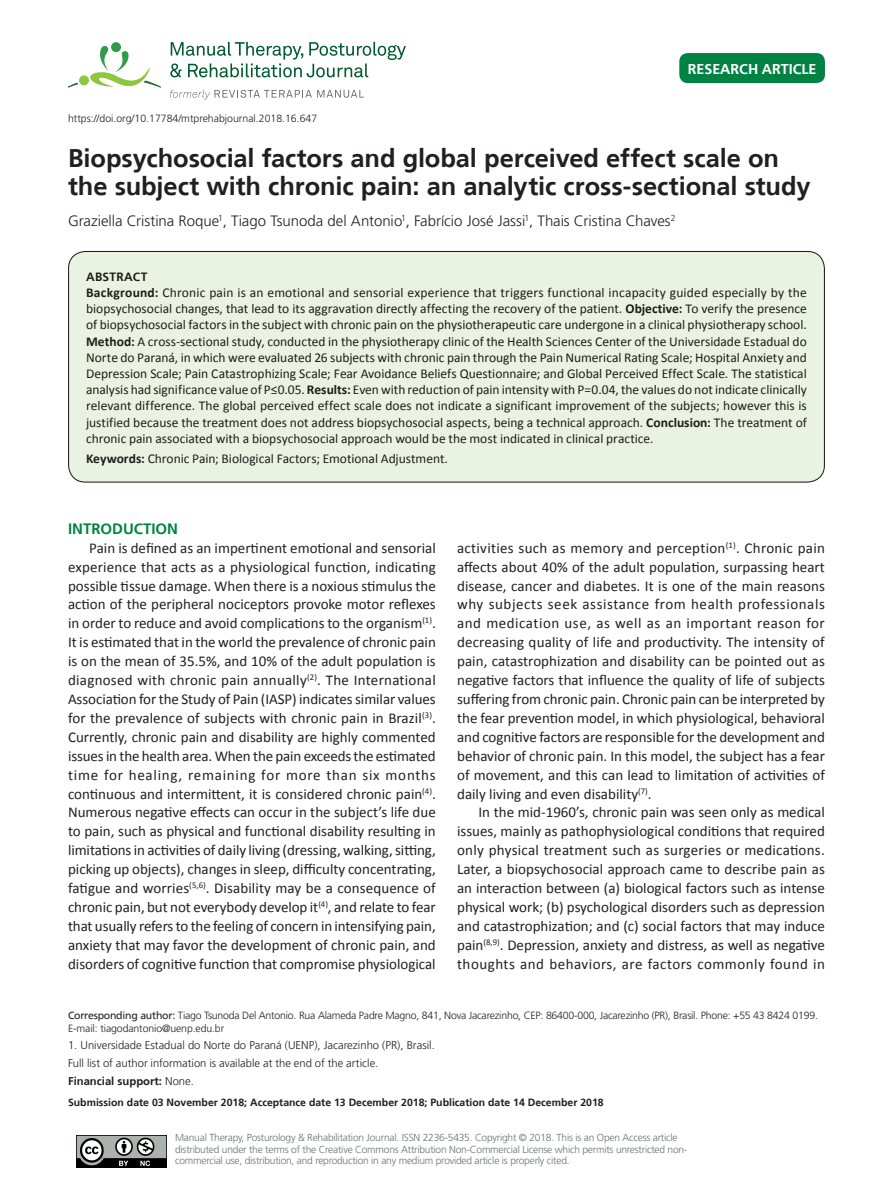
<style>
.page{position:relative;width:893px;height:1191px;background:#fff}
.page>*{position:absolute;margin:0;border:0;box-sizing:border-box;transform-origin:0 0}
.ArticleTitle{font:700 25.5px/28.5px "Frutiger";letter-spacing:-.005em;color:#231f20}
.Paragraph{font:15px/18.9px "Calibri";color:#231f20;text-align:justify}
.Authors{font:300 15px "Frutiger";letter-spacing:-.005em;color:#231f20}
.Heading1{font:700 15px "Frutiger";color:#008342}
.t1{font:700 14.25px "Frutiger";color:#fff}
.t2{font:13.5px/16.2px "Calibri";color:#231f20;text-align:justify}
.t3{font:700 12px "Frutiger";letter-spacing:.02em;color:#231f20}
.Affiliations{font:300 11.25px "Frutiger";color:#231f20}
.fnArticleOther{font:300 11.25px "Frutiger";color:#231f20}
.fnSupported-by{font:700 11.25px "Frutiger";color:#231f20}
.Correspondence{font:300 10.5px/12.6px "Frutiger";letter-spacing:-.02em;color:#231f20}
.History{font:700 10.5px "Frutiger";color:#231f20}
.ArticleDOIAlt{font:300 10.5px "Frutiger";color:#231f20}
.LicenseParaAlt{font:300 10.2px/11.2px "Frutiger";letter-spacing:-.02em;color:#6d6f71}
.s1{font-weight:700}
.s2{font-weight:400}
.s3{font-weight:300}
</style>
<div class="page">
<svg style="left:170px;top:42px;width:236px;height:35px"></svg>
<div style="left:111px;top:42px;width:10px;height:10px;background:#329b47;border-radius:50%"></div>
<div style="left:79px;top:75px;width:10px;height:10px;background:#8dc73f;border-radius:50%"></div>
<svg style="left:85px;top:46px;width:76px;height:42px"></svg>
<svg style="left:68px;top:83px;width:10px;height:5px"></svg>
<svg style="left:170px;top:90px;width:194px;height:10px"></svg>
<div style="left:679px;top:53px;width:146px;height:30px;background:#008342;border-radius:9px"></div>
<img style="left:77px;top:1135px;width:90px;height:32px">
<div style="left:69px;top:251px;width:755px;height:231px;background:#eaf3e1;border-radius:17px"></div>
<div style="left:68px;top:251px;width:757px;height:231px;border:1px solid #231f20;border-radius:17px"></div>
<p class="ArticleDOIAlt" style="left:68px;top:112px;width:251px">https://doi.org/10.17784/mtprehabjournal.2018.16.647</p>
<p class="t1" style="left:688px;top:61px;width:130px">RESEARCH ARTICLE</p>
<p class="ArticleTitle" style="left:68px;top:143px;width:744px">Biopsychosocial factors and global perceived effect scale on the subject with chronic pain: an analytic cross-sectional study</p>
<p class="Authors" style="left:68px;top:212px;width:609px">Graziella Cristina Roque<sup>1</sup>, Tiago Tsunoda del Antonio<sup>1</sup>, Fabrício José Jassi<sup>1</sup>, Thais Cristina Chaves<sup>2</sup></p>
<p class="t3" style="left:86px;top:270px;width:63px">ABSTRACT</p>
<p class="t2" style="left:86px;top:284px;width:722px"><span class="s1">Background:</span> Chronic pain is an emotional and sensorial experience that triggers functional incapacity guided especially by the biopsychosocial changes, that lead to its aggravation directly affecting the recovery of the patient. <span class="s1">Objective:</span> To verify the presence of biopsychosocial factors in the subject with chronic pain on the physiotherapeutic care undergone in a clinical physiotherapy school.<br><span class="s1">Method:</span> A cross-sectional study, conducted in the physiotherapy clinic of the Health Sciences Center of the Universidade Estadual do Norte do Paraná, in which were evaluated 26 subjects with chronic pain through the Pain Numerical Rating Scale; Hospital Anxiety and Depression Scale; Pain Catastrophizing Scale; Fear Avoidance Beliefs Questionnaire; and Global Perceived Effect Scale. The statistical analysis had significance value of P≤0.05. <span class="s1">Results:</span> Even with reduction of pain intensity with P=0.04, the values do not indicate clinically relevant difference. The global perceived effect scale does not indicate a significant improvement of the subjects; however this is justified because the treatment does not address biopsychosocial aspects, being a technical approach. <span class="s1">Conclusion:</span> The treatment of chronic pain associated with a biopsychosocial approach would be the most indicated in clinical practice.</p>
<p class="t2" style="left:86px;top:451px;width:363px"><span class="s1">Keywords:</span> Chronic Pain; Biological Factors; Emotional Adjustment.</p>
<p class="Heading1" style="left:68px;top:520px;width:112px">INTRODUCTION</p>
<p class="Paragraph" style="left:68px;top:538px;width:369px;text-indent:21px">Pain is defined as an impertinent emotional and sensorial experience that acts as a physiological function, indicating possible tissue damage. When there is a noxious stimulus the action of the peripheral nociceptors provoke motor reflexes in order to reduce and avoid complications to the organism<sup>(1)</sup>.<br>It is estimated that in the world the prevalence of chronic pain is on the mean of 35.5%, and 10% of the adult population is diagnosed with chronic pain annually<sup>(2)</sup>. The International Association for the Study of Pain (IASP) indicates similar values for the prevalence of subjects with chronic pain in Brazil<sup>(3)</sup>.<br>Currently, chronic pain and disability are highly commented issues in the health area. When the pain exceeds the estimated time for healing, remaining for more than six months continuous and intermittent, it is considered chronic pain<sup>(4)</sup>.<br>Numerous negative effects can occur in the subject’s life due to pain, such as physical and functional disability resulting in limitations in activities of daily living (dressing, walking, sitting, picking up objects), changes in sleep, difficulty concentrating, fatigue and worries<sup>(5,6)</sup>. Disability may be a consequence of chronic pain, but not everybody develop it<sup>(4)</sup>, and relate to fear that usually refers to the feeling of concern in intensifying pain, anxiety that may favor the development of chronic pain, and disorders of cognitive function that compromise physiological</p>
<p class="Paragraph" style="left:457px;top:538px;width:369px">activities such as memory and perception<sup>(1)</sup>. Chronic pain affects about 40% of the adult population, surpassing heart disease, cancer and diabetes. It is one of the main reasons why subjects seek assistance from health professionals and medication use, as well as an important reason for decreasing quality of life and productivity. The intensity of pain, catastrophization and disability can be pointed out as negative factors that influence the quality of life of subjects suffering from chronic pain. Chronic pain can be interpreted by the fear prevention model, in which physiological, behavioral and cognitive factors are responsible for the development and behavior of chronic pain. In this model, the subject has a fear of movement, and this can lead to limitation of activities of daily living and even disability<sup>(7)</sup>.</p>
<p class="Paragraph" style="left:457px;top:803px;width:369px;text-indent:21px">In the mid-1960’s, chronic pain was seen only as medical issues, mainly as pathophysiological conditions that required only physical treatment such as surgeries or medications.<br>Later, a biopsychosocial approach came to describe pain as an interaction between (a) biological factors such as intense physical work; (b) psychological disorders such as depression and catastrophization; and (c) social factors that may induce pain<sup>(8,9)</sup>. Depression, anxiety and distress, as well as negative thoughts and behaviors, are factors commonly found in</p>
<p class="Correspondence" style="left:68px;top:1009px;width:751px"><span class="s2">Corresponding author:</span> Tiago Tsunoda Del Antonio. Rua Alameda Padre Magno, 841, Nova Jacarezinho, CEP: 86400-000, Jacarezinho (PR), Brasil. Phone: +55 43 8424 0199.<br>E-mail: tiagodantonio@uenp.edu.br</p>
<p class="Affiliations" style="left:68px;top:1039px;width:368px">1. Universidade Estadual do Norte do Paraná (UENP), Jacarezinho (PR), Brasil.</p>
<p class="fnArticleOther" style="left:68px;top:1056px;width:312px">Full list of author information is available at the end of the article.</p>
<p class="fnSupported-by" style="left:68px;top:1074px;width:127px">Financial support: <span class="s3">None.</span></p>
<p class="History" style="left:68px;top:1096px;width:537px">Submission date 03 November 2018; Acceptance date 13 December 2018; Publication date 14 December 2018</p>
<p class="LicenseParaAlt" style="left:175px;top:1132px;width:514px">Manual Therapy, Posturology &amp; Rehabilitation Journal. ISSN 2236-5435. Copyright © 2018. This is an Open Access article distributed under the terms of the Creative Commons Attribution Non-Commercial License which permits unrestricted non&shy;commercial use, distribution, and reproduction in any medium provided article is properly cited.</p>
</div>
